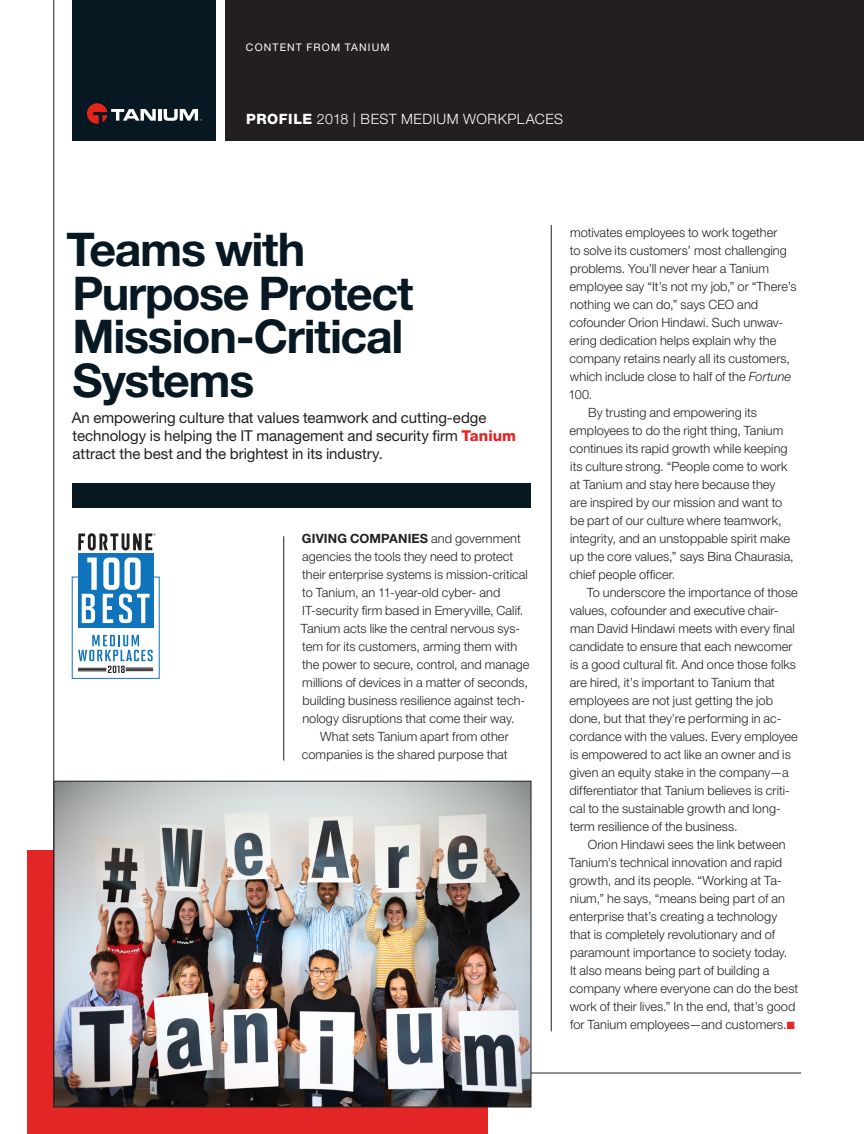
<style>
.page{position:relative;width:864px;height:1134px;background:#fff}
.page>*{position:absolute;margin:0;border:0;box-sizing:border-box;transform-origin:0 0}
.Hed{font:700 46.5px/43.5px "Helvetica Neue LT Pro";letter-spacing:-.03em;color:#071822}
.Dek{font:15px/18px "Helvetica Neue LT Pro";letter-spacing:-.005em;color:#231f20}
.Profile{font:300 14.25px "Helvetica Neue LT Pro";letter-spacing:.035em;color:#fff}
.Text_8_5_12{font:300 12.75px/18px "Helvetica Neue LT Pro";letter-spacing:.005em;color:#231f20}
.Content_From{font:10.5px "Helvetica Neue LT Pro";letter-spacing:.105em;color:#fff}
.s1{font-weight:800}
.s2{font-weight:800;color:#e32525}
.s3{font-weight:700}
.s4{font-style:italic}
.s5{color:#e32525}
</style>
<div class="page">
<div style="left:27px;top:851px;width:460px;height:283px;background:#e32525"></div>
<div style="left:225px;top:0;width:639px;height:140px;background:#231f20"></div>
<div style="left:72px;top:0;width:144px;height:140px;background:#071822"></div>
<hr style="left:551px;top:225px;width:1px;height:806px;background:#231f20">
<hr style="left:72px;top:1073px;width:729px;height:1px;background:#231f20">
<hr style="left:54px;top:0;width:1px;height:1107px;background:#231f20">
<hr style="left:283px;top:536px;width:1px;height:224px;background:#231f20">
<div style="left:72px;top:483px;width:459px;height:25px;background:#071822"></div>
<svg style="left:87px;top:103px;width:115px;height:21px"></svg>
<img style="left:56px;top:783px;width:473px;height:322px">
<div style="left:54px;top:781px;width:477px;height:326px;border:1px solid #231f20"></div>
<div style="left:72px;top:577px;width:87px;height:102px;border:1px solid #1074bc"></div>
<div style="left:78px;top:553px;width:75px;height:75px;background:#1074bc"></div>
<svg style="left:82px;top:558px;width:15px;height:65px"></svg>
<svg style="left:103px;top:558px;width:47px;height:65px"></svg>
<svg style="left:78px;top:533px;width:77px;height:17px"></svg>
<svg style="left:78px;top:635px;width:75px;height:38px"></svg>
<p class="Content_From" style="left:246px;top:41px;width:145px">CONTENT FROM TANIUM</p>
<p class="Profile" style="left:246px;top:110px;width:319px"><span class="s1">PROFILE</span> 2018 | BEST MEDIUM WORKPLACES</p>
<p class="Hed" style="left:66px;top:226px;width:349px">Teams with<br>Purpose Protect<br>Mission-Critical<br>Systems</p>
<p class="Dek" style="left:72px;top:408px;width:446px">An empowering culture that values teamwork and cutting-edge technology is helping the IT management and security firm <span class="s2">Tanium </span>attract the best and the brightest in its industry.</p>
<p class="Text_8_5_12" style="left:301px;top:529px;width:230px"><span class="s3">GIVING COMPANIES</span> and government agencies the tools they need to protect their enterprise systems is mission-critical to Tanium, an 11-year-old cyber- and IT-security firm based in Emeryville, Calif.<br>Tanium acts like the central nervous sys&shy;tem for its customers, arming them with the power to secure, control, and manage millions of devices in a matter of seconds, building business resilience against tech&shy;nology disruptions that come their way.</p>
<p class="Text_8_5_12" style="left:302px;top:727px;width:208px;text-align:right">What sets Tanium apart from other companies is the shared purpose that</p>
<p class="Text_8_5_12" style="left:568px;top:223px;width:230px">motivates employees to work together<br>to solve its customers’ most challenging problems. You’ll never hear a Tanium employee say “It’s not my job,” or “There’s nothing we can do,” says CEO and cofounder Orion Hindawi. Such unwav&shy;ering dedication helps explain why the company retains nearly all its customers, which include close to half of the <span class="s4">Fortune </span>100.</p>
<p class="Text_8_5_12" style="left:570px;top:403px;width:226px;text-indent:19px">By trusting and empowering its employees to do the right thing, Tanium continues its rapid growth while keeping its culture strong. “People come to work at Tanium and stay here because they are inspired by our mission and want to be part of our culture where teamwork, integrity, and an unstoppable spirit make up the core values,” says Bina Chaurasia, chief people officer.</p>
<p class="Text_8_5_12" style="left:570px;top:583px;width:230px;text-indent:17px">To underscore the importance of those values, cofounder and executive chair&shy;man David Hindawi meets with every final candidate to ensure that each newcomer is a good cultural fit. And once those folks are hired, it’s important to Tanium that employees are not just getting the job done, but that they’re performing in ac&shy;cordance with the values. Every employee is empowered to act like an owner and is given an equity stake in the company—a differentiator that Tanium believes is criti&shy;cal to the sustainable growth and long&shy;term resilience of the business.</p>
<p class="Text_8_5_12" style="left:569px;top:835px;width:231px;text-indent:19px">Orion Hindawi sees the link between Tanium’s technical innovation and rapid growth, and its people. “Working at Ta&shy;nium,” he says, “means being part of an enterprise that’s creating a technology that is completely revolutionary and of paramount importance to society today.<br>It also means being part of building a company where everyone can do the best work of their lives.” In the end, that’s good for Tanium employees—and customers.<span class="s5">■</span></p>
</div>
